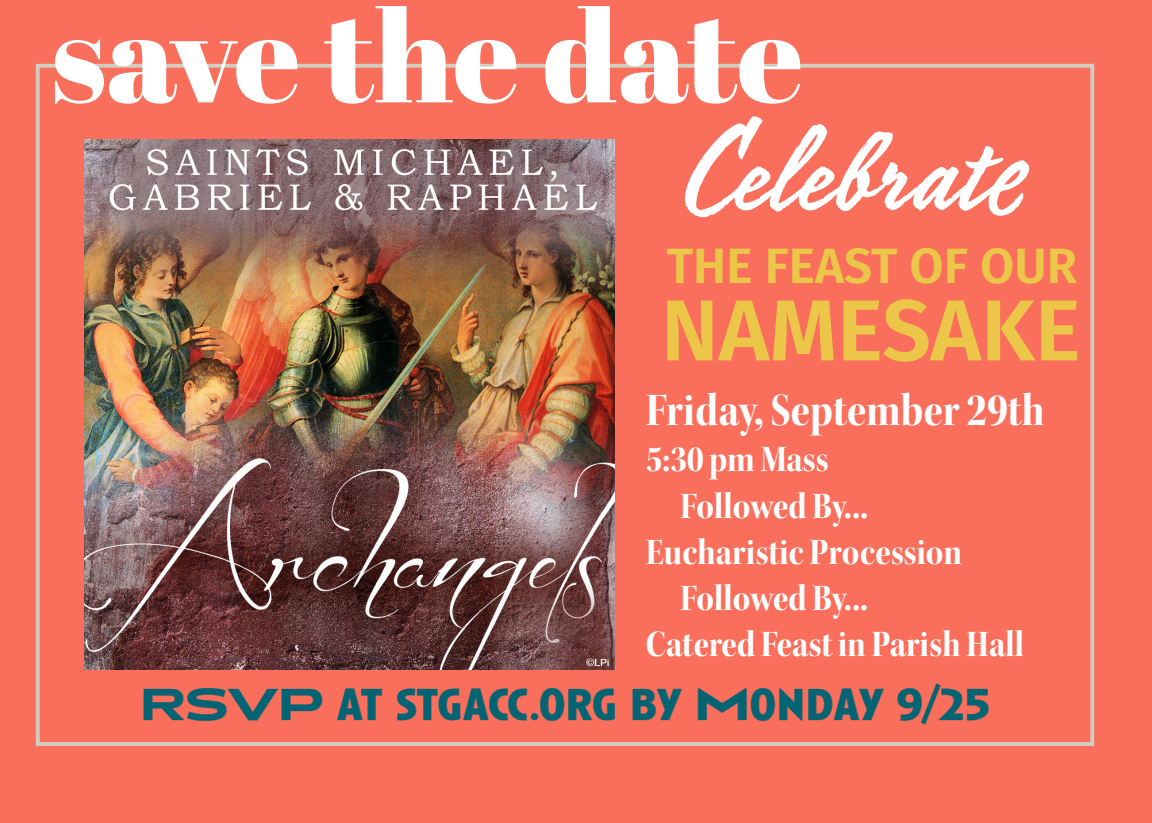
<style>
.page{position:relative;width:1152px;height:823px;background:#fa6f5c}
.page>*{position:absolute;margin:0;border:0;box-sizing:border-box;transform-origin:0 0}
.t1{font:128.4px "Abril Fatface";color:#fff}
.t2{font:122.4px "Mojito Rough";color:#fff}
.t3{font:600 86.4px "Fira Sans";color:#ebc649}
.t4{font:600 49.6px "Fira Sans";color:#ebc649}
.t5{font:48px "Kepler Std Bold Scn Disp";letter-spacing:.005em;color:#fff}
.t6{font:700 46px "Anisette Std";letter-spacing:-.015em;color:#036473}
.t7{font:38.4px "Kepler Std Bold Scn Disp";color:#fff}
</style>
<div class="page">
<div style="left:36px;top:64px;width:1058px;height:682px;border:4px solid #d1cec1"></div>
<img style="left:84px;top:140px;width:530px;height:530px">
<svg style="left:144px;top:683px;width:845px;height:41px"></svg>
<h1 class="t1" style="left:51px;top:-34px;width:754px">save the date</h1>
<h2 class="t2" style="left:676px;top:80px;width:349px">Celebrate</h2>
<p class="t4" style="left:667px;top:225px;width:412px">THE FEAST OF OUR</p>
<h3 class="t3" style="left:661px;top:259px;width:421px">NAMESAKE</h3>
<p class="t5" style="left:646px;top:383px;width:400px">Friday, September 29th</p>
<p class="t7" style="left:646px;top:438px;width:184px">5:30 pm Mass</p>
<p class="t7" style="left:680px;top:484px;width:190px">Followed By...</p>
<p class="t7" style="left:646px;top:530px;width:318px">Eucharistic Procession</p>
<p class="t7" style="left:680px;top:576px;width:190px">Followed By...</p>
<p class="t7" style="left:646px;top:623px;width:380px">Catered Feast in Parish Hall</p>
<p class="t6" style="left:141px;top:679px;width:851px">RSVP AT STGACC.ORG BY MONDAY 9/25</p>
</div>
